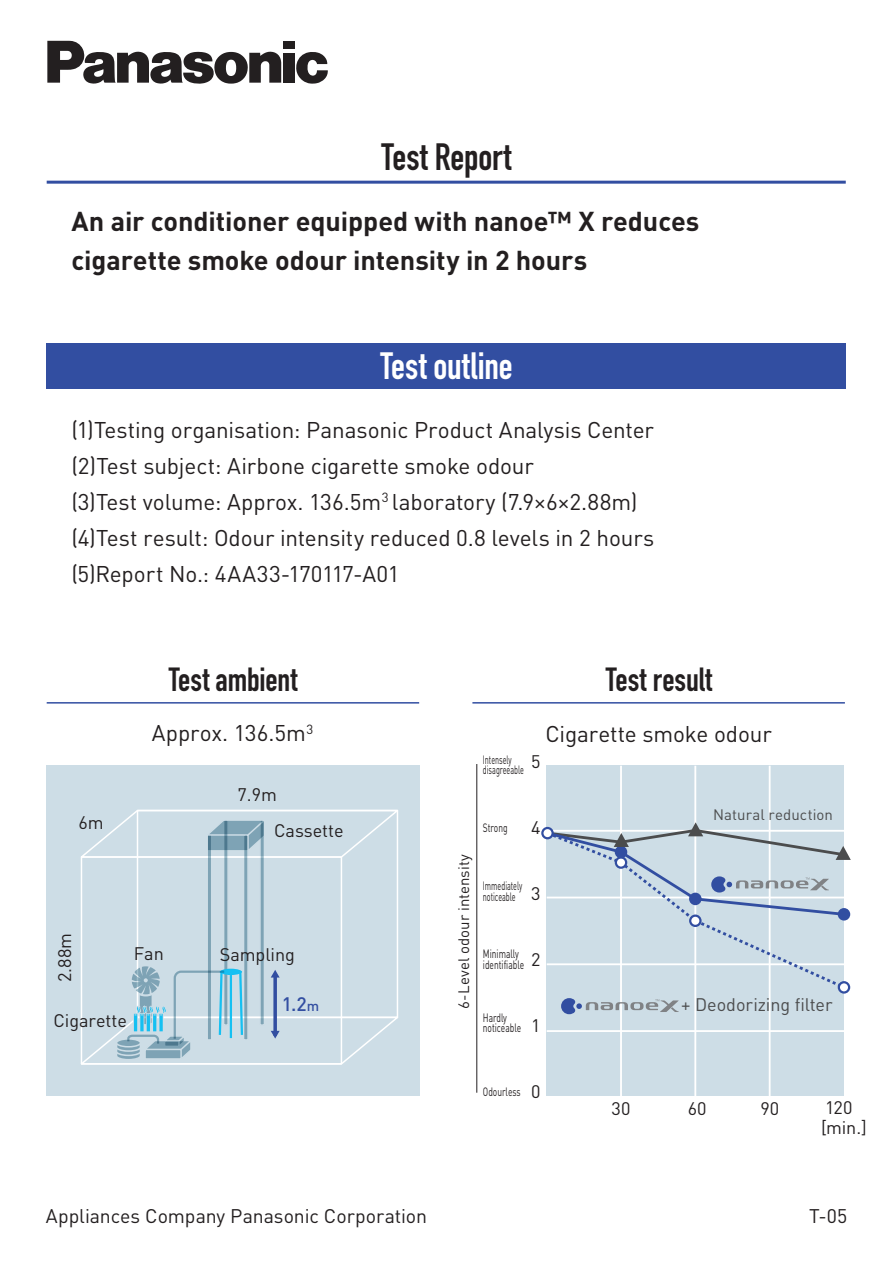
<style>
.page{position:relative;width:893px;height:1263px;background:#fff}
.page>*{position:absolute;margin:0;border:0;box-sizing:border-box;transform-origin:0 0}
.t1{font:700 37.5px "DIN Condensed";color:#fff}
.t2{font:700 37.5px "DIN Condensed";letter-spacing:-.005em;color:#231f20}
.t3{font:700 33px "DIN Condensed";letter-spacing:-.005em;color:#231f20}
.t4{font:700 27px/38.5px "DINOT";letter-spacing:-.005em;color:#231f20}
.t5{font:22.5px/36px "DINOT";letter-spacing:-.005em;color:#231f20}
.t6{font:19.5px "DINOT";letter-spacing:-.005em;color:#231f20}
.t7{font:500 19.35px "DINOT";color:#324ea1}
.t8{font:18px/20.2px "DINOT";letter-spacing:-.005em;color:#231f20}
.t9{font:18px "DINOT";letter-spacing:-.005em;color:#4b4c4d}
.t10{font:15px "DINOT";letter-spacing:.005em;color:#231f20}
.t11{font:15px "DINOT";letter-spacing:.005em;color:#4b4c4d}
.t12{font:12px/10.5px "DINOT";color:#231f20;scale:.7 1}
.t13{font:12px/10.5px "DINOT";color:#231f20;scale:.6 1}
.s1{font-size:14.1px}
</style>
<div class="page">
<div style="left:47px;top:344px;width:799px;height:45px;background:#324ea1"></div>
<div style="left:46px;top:765px;width:373px;height:330px;background:#cddde6"></div>
<hr style="left:47px;top:181px;width:799px;height:3px;background:#324ea1">
<hr style="left:47px;top:702px;width:372px;height:2px;background:#324ea1">
<hr style="left:472px;top:702px;width:373px;height:2px;background:#324ea1">
<svg style="left:47px;top:41px;width:234px;height:43px"></svg>
<div style="left:283px;top:53px;width:12px;height:30px;background:#231f20"></div>
<div style="left:283px;top:41px;width:12px;height:8px;background:#231f20"></div>
<svg style="left:296px;top:52px;width:32px;height:32px"></svg>
<svg style="left:80px;top:809px;width:318px;height:50px"></svg>
<svg style="left:206px;top:834px;width:6px;height:132px"></svg>
<svg style="left:243px;top:834px;width:6px;height:132px"></svg>
<svg style="left:223px;top:819px;width:6px;height:147px"></svg>
<svg style="left:259px;top:819px;width:6px;height:147px"></svg>
<svg style="left:80px;top:966px;width:318px;height:99px"></svg>
<hr style="left:476px;top:764px;width:1px;height:329px;background:#231f20">
<div style="left:547px;top:766px;width:297px;height:330px;background:#cddde6"></div>
<hr style="left:547px;top:1030px;width:297px;height:2px;background:#fff">
<hr style="left:769px;top:766px;width:2px;height:330px;background:#fff">
<hr style="left:694px;top:766px;width:2px;height:330px;background:#fff">
<hr style="left:620px;top:766px;width:2px;height:330px;background:#fff">
<svg style="left:546px;top:927px;width:298px;height:64px"></svg>
<svg style="left:561px;top:998px;width:118px;height:16px"></svg>
<svg style="left:838px;top:981px;width:12px;height:13px"></svg>
<svg style="left:541px;top:822px;width:310px;height:105px"></svg>
<div style="left:689px;top:893px;width:13px;height:12px;background:#324ea1;border-radius:50%"></div>
<div style="left:838px;top:908px;width:12px;height:12px;background:#324ea1;border-radius:50%"></div>
<h1 class="t2" style="left:382px;top:131px;width:131px">Test Report</h1>
<p class="t4" style="left:71px;top:202px;width:630px">An air conditioner equipped with nanoe™ X reduces cigarette smoke odour intensity in 2 hours</p>
<h1 class="t1" style="left:380px;top:340px;width:134px">Test outline</h1>
<p class="t5" style="left:71px;top:411px;width:584px">(1)Testing organisation: Panasonic Product Analysis Center (2)Test subject: Airbone cigarette smoke odour<br>(3)Test volume: Approx. 136.5m<sup>3</sup> laboratory (7.9×6×2.88m) (4)Test result: Odour intensity reduced 0.8 levels in 2 hours (5)Report No.: 4AA33-170117-A01</p>
<h2 class="t3" style="left:169px;top:657px;width:130px">Test ambient</h2>
<h2 class="t3" style="left:606px;top:657px;width:108px">Test result</h2>
<p class="t8" style="left:78px;top:812px;width:27px">6m</p>
<p class="t5" style="left:152px;top:715px;width:163px">Approx. 136.5m<sup>3</sup></p>
<p class="t8" style="left:238px;top:784px;width:41px">7.9m</p>
<p class="t8" style="left:274px;top:820px;width:71px">Cassette</p>
<p class="t8" style="left:54px;top:982px;width:51px;rotate:-90deg">2.88m</p>
<p class="t8" style="left:134px;top:943px;width:31px">Fan</p>
<p class="t8" style="left:54px;top:1010px;width:75px">Cigarette</p>
<p class="t8" style="left:220px;top:944px;width:77px">Sampling</p>
<p class="t7" style="left:282px;top:992px;width:39px">1.2<span class="s1">m</span></p>
<p class="t13" style="left:483px;top:754px;width:70px">Intensely disagreeable</p>
<p class="t5" style="left:545px;top:715px;width:228px">Cigarette smoke odour</p>
<p class="t8" style="left:531px;top:751px;width:11px">5</p>
<p class="t10" style="left:454px;top:1009px;width:156px;rotate:-90deg">6-Level odour intensity</p>
<p class="t12" style="left:483px;top:822px;width:37px">Strong</p>
<p class="t8" style="left:531px;top:817px;width:11px">4</p>
<p class="t13" style="left:483px;top:880px;width:67px">Immediately noticeable</p>
<p class="t8" style="left:531px;top:883px;width:11px">3</p>
<p class="t12" style="left:483px;top:949px;width:61px">Minimally identifiable</p>
<p class="t8" style="left:531px;top:949px;width:11px">2</p>
<p class="t12" style="left:483px;top:1012px;width:56px">Hardly noticeable</p>
<p class="t8" style="left:531px;top:1015px;width:11px">1</p>
<p class="t11" style="left:713px;top:805px;width:121px">Natural reduction</p>
<p class="t9" style="left:681px;top:993px;width:153px">+ Deodorizing filter</p>
<p class="t12" style="left:483px;top:1086px;width:56px">Odourless</p>
<p class="t8" style="left:531px;top:1081px;width:11px">0</p>
<p class="t8" style="left:611px;top:1098px;width:21px">30</p>
<p class="t8" style="left:688px;top:1098px;width:21px">60</p>
<p class="t8" style="left:760px;top:1098px;width:20px">90</p>
<p class="t8" style="left:821px;top:1097px;width:47px">120 [min.]</p>
<p class="t6" style="left:46px;top:1204px;width:383px">Appliances Company Panasonic Corporation</p>
<p class="t6" style="left:809px;top:1204px;width:40px">T-05</p>
</div>
